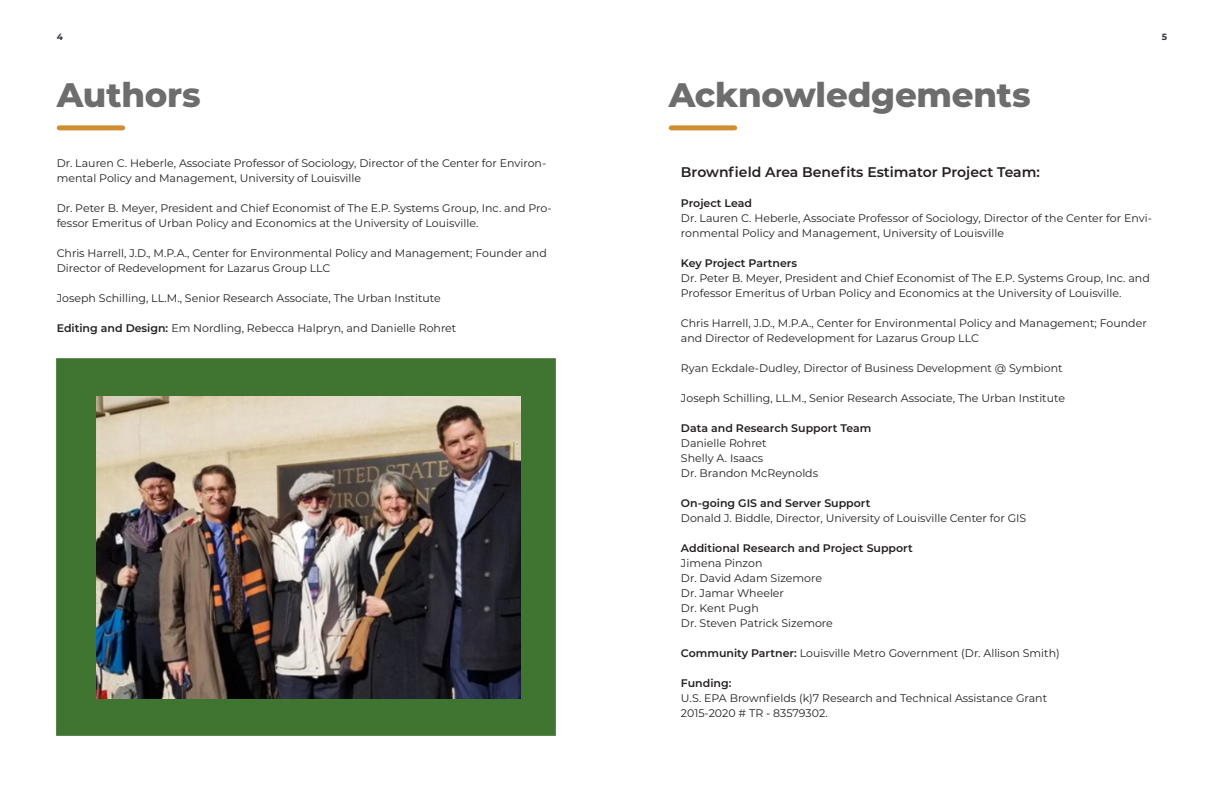
<style>
.page{position:relative;width:1224px;height:792px;background:#fff}
.page>*{position:absolute;margin:0;border:0;box-sizing:border-box;transform-origin:0 0}
.TOC_Title{font:800 34px "Montserrat";letter-spacing:-.005em;color:#6d6d6d}
.t1{font:600 14px "Montserrat";color:#231f20}
.t2{font:11px/15px "Montserrat";color:#231f20}
.t3{font:600 11px "Montserrat";color:#231f20}
.Number_01{font:700 9px "Montserrat";color:#32323f}
.Number_02{font:700 9px "Montserrat";color:#32323f}
.s1{font-weight:600}
</style>
<div class="page">
<div style="left:56px;top:358px;width:500px;height:378px;background:#407431;border:1px solid #407431"></div>
<img style="left:96px;top:396px;width:424px;height:303px">
<div style="left:59px;top:125px;width:64px;height:5px;background:#cf8f30"></div>
<div style="left:671px;top:125px;width:64px;height:5px;background:#cf8f30"></div>
<p class="Number_01" style="left:57px;top:30px;width:8px">4</p>
<p class="Number_02" style="left:1162px;top:30px;width:7px">5</p>
<p class="TOC_Title" style="left:57px;top:70px;width:146px">Authors</p>
<p class="TOC_Title" style="left:669px;top:70px;width:364px">Acknowledgements</p>
<p class="t2" style="left:57px;top:155px;width:491px">Dr. Lauren C. Heberle, Associate Professor of Sociology, Director of the Center for Environ&shy;mental Policy and Management, University of Louisville</p>
<p class="t2" style="left:57px;top:200px;width:496px">Dr. Peter B. Meyer, President and Chief Economist of The E.P. Systems Group, Inc. and Pro&shy;fessor Emeritus of Urban Policy and Economics at the University of Louisville.</p>
<p class="t2" style="left:57px;top:245px;width:492px">Chris Harrell, J.D., M.P.A., Center for Environmental Policy and Management; Founder and<br>Director of Redevelopment for Lazarus Group LLC</p>
<p class="t2" style="left:57px;top:290px;width:386px">Joseph Schilling, LL.M., Senior Research Associate, The Urban Institute</p>
<p class="t2" style="left:57px;top:320px;width:401px"><span class="s1">Editing and Design:</span> Em Nordling, Rebecca Halpryn, and Danielle Rohret</p>
<p class="t1" style="left:681px;top:162px;width:360px">Brownfield Area Benefits Estimator Project Team:</p>
<p class="t3" style="left:681px;top:195px;width:73px">Project Lead</p>
<p class="t2" style="left:681px;top:210px;width:472px">Dr. Lauren C. Heberle, Associate Professor of Sociology, Director of the Center for Envi&shy;ronmental Policy and Management, University of Louisville</p>
<p class="t3" style="left:681px;top:255px;width:118px">Key Project Partners</p>
<p class="t2" style="left:681px;top:270px;width:470px">Dr. Peter B. Meyer, President and Chief Economist of The E.P. Systems Group, Inc. and<br>Professor Emeritus of Urban Policy and Economics at the University of Louisville.</p>
<p class="t2" style="left:681px;top:315px;width:467px">Chris Harrell, J.D., M.P.A., Center for Environmental Policy and Management; Founder and Director of Redevelopment for Lazarus Group LLC</p>
<p class="t2" style="left:681px;top:360px;width:383px">Ryan Eckdale-Dudley, Director of Business Development @ Symbiont</p>
<p class="t2" style="left:681px;top:390px;width:386px">Joseph Schilling, LL.M., Senior Research Associate, The Urban Institute</p>
<p class="t3" style="left:681px;top:420px;width:192px">Data and Research Support Team</p>
<p class="t2" style="left:681px;top:435px;width:87px">Danielle Rohret</p>
<p class="t2" style="left:681px;top:450px;width:84px">Shelly A. Isaacs</p>
<p class="t2" style="left:681px;top:465px;width:139px">Dr. Brandon McReynolds</p>
<p class="t3" style="left:681px;top:495px;width:191px">On-going GIS and Server Support</p>
<p class="t2" style="left:681px;top:510px;width:347px">Donald J. Biddle, Director, University of Louisville Center for GIS</p>
<p class="t3" style="left:681px;top:540px;width:233px">Additional Research and Project Support</p>
<p class="t2" style="left:681px;top:555px;width:83px">Jimena Pinzon</p>
<p class="t2" style="left:681px;top:570px;width:143px">Dr. David Adam Sizemore</p>
<p class="t2" style="left:681px;top:585px;width:105px">Dr. Jamar Wheeler</p>
<p class="t2" style="left:681px;top:600px;width:79px">Dr. Kent Pugh</p>
<p class="t2" style="left:681px;top:615px;width:153px">Dr. Steven Patrick Sizemore</p>
<p class="t2" style="left:681px;top:645px;width:380px"><span class="s1">Community Partner:</span> Louisville Metro Government (Dr. Allison Smith)</p>
<p class="t3" style="left:681px;top:675px;width:52px">Funding:</p>
<p class="t2" style="left:681px;top:690px;width:368px">U.S. EPA Brownfields (k)7 Research and Technical Assistance Grant</p>
<p class="t2" style="left:681px;top:705px;width:148px">2015-2020 # TR - 83579302.</p>
</div>
